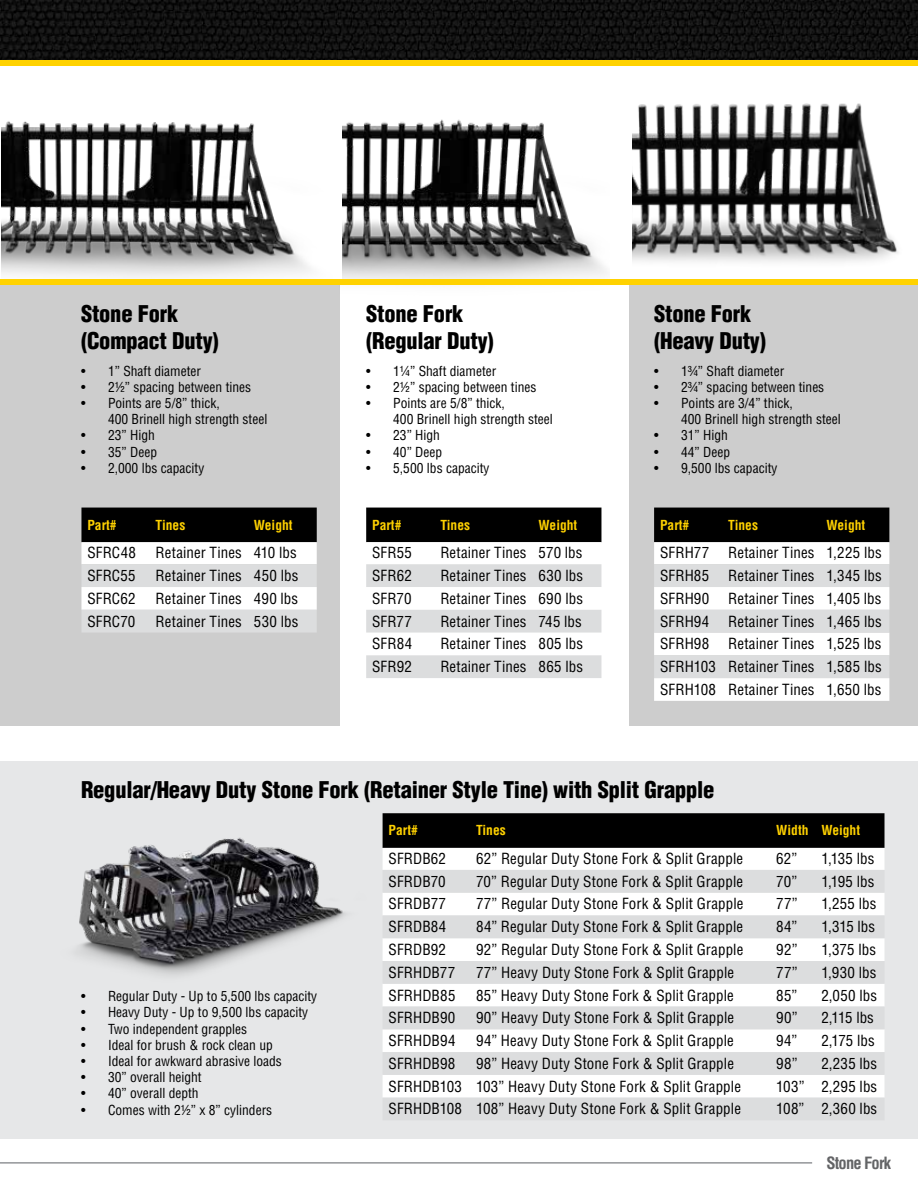
<style>
.page{position:relative;width:918px;height:1188px;background:#fff}
.page>*{position:absolute;margin:0;border:0;box-sizing:border-box;transform-origin:0 0}
.t1{font:900 condensed 22.5px/27px "Helvetica LT Std";letter-spacing:-.01em;color:#000}
.t2{font:700 condensed 16.5px "Helvetica LT Std";letter-spacing:-.05em;color:#636466}
.t3{font:condensed 15px/22.8px "Helvetica LT Std";letter-spacing:.01em;color:#000;text-align:justify}
.t4{font:condensed 13.5px/16.2px "Helvetica";color:#000}
.t5{font:700 condensed 13.5px "Helvetica LT Std";color:#ffd200}
</style>
<div class="page">
<div style="left:0;top:761px;width:918px;height:378px;background:#e6e7e8"></div>
<hr style="left:0;top:1162px;width:812px;height:2px;background:#939598">
<svg style="left:0;top:0;width:918px;height:60px;background:#0f0f0f"></svg>
<div style="left:629px;top:282px;width:289px;height:444px;background:#cdcdcd"></div>
<svg style="left:654px;top:508px;width:235px;height:193px;background:#c5c5c5"></svg>
<svg style="left:366px;top:508px;width:235px;height:170px"></svg>
<img style="left:631px;top:103px;width:287px;height:177px">
<img style="left:339px;top:119px;width:270px;height:176px">
<img style="left:1px;top:121px;width:336px;height:159px">
<div style="left:337px;top:63px;width:5px;height:219px;background:#fff"></div>
<div style="left:0;top:61px;width:918px;height:5px;background:#ffd200"></div>
<div style="left:390px;top:813px;width:495px;height:35px;background:#000"></div>
<div style="left:390px;top:848px;width:495px;height:22px;background:#fff"></div>
<svg style="left:383px;top:893px;width:502px;height:204px;fill:#fff"></svg>
<div style="left:0;top:282px;width:339px;height:444px;background:#cdcdcd"></div>
<svg style="left:81px;top:508px;width:236px;height:124px;background:#acacac"></svg>
<div style="left:0;top:280px;width:918px;height:5px;background:#ffd200"></div>
<img style="left:76px;top:813px;width:314px;height:197px">
<h1 class="t1" style="left:81px;top:300px;width:139px">Stone Fork (Compact Duty)</h1>
<p class="t4" style="left:81px;top:363px;width:121px">• 1” Shaft diameter</p>
<p class="t4" style="left:81px;top:379px;width:172px">• 2½” spacing between tines</p>
<p class="t4" style="left:108px;top:395px;width:161px;text-indent:-27px">• Points are 5/8” thick,<br>400 Brinell high strength steel</p>
<p class="t4" style="left:81px;top:427px;width:75px">• 23” High</p>
<p class="t4" style="left:81px;top:444px;width:78px">• 35” Deep</p>
<p class="t4" style="left:81px;top:460px;width:125px">• 2,000 lbs capacity</p>
<p class="t5" style="left:87px;top:516px;width:31px">Part#</p>
<p class="t5" style="left:156px;top:516px;width:31px">Tines</p>
<p class="t5" style="left:254px;top:516px;width:40px">Weight</p>
<p class="t3" style="left:87px;top:541px;width:50px">SFRC48</p>
<p class="t3" style="left:156px;top:541px;width:143px">Retainer Tines 410 lbs</p>
<p class="t3" style="left:87px;top:564px;width:50px">SFRC55</p>
<p class="t3" style="left:156px;top:564px;width:144px">Retainer Tines 450 lbs</p>
<p class="t3" style="left:87px;top:587px;width:50px">SFRC62</p>
<p class="t3" style="left:156px;top:587px;width:144px">Retainer Tines 490 lbs</p>
<p class="t3" style="left:87px;top:610px;width:49px">SFRC70</p>
<p class="t3" style="left:156px;top:610px;width:144px">Retainer Tines 530 lbs</p>
<h1 class="t1" style="left:366px;top:300px;width:129px">Stone Fork (Regular Duty)</h1>
<h1 class="t1" style="left:654px;top:300px;width:113px">Stone Fork (Heavy Duty)</h1>
<p class="t4" style="left:366px;top:363px;width:132px">• 1¼” Shaft diameter</p>
<p class="t4" style="left:366px;top:379px;width:172px">• 2½” spacing between tines</p>
<p class="t4" style="left:393px;top:395px;width:161px;text-indent:-27px">• Points are 5/8” thick,<br>400 Brinell high strength steel</p>
<p class="t4" style="left:366px;top:427px;width:75px">• 23” High</p>
<p class="t4" style="left:366px;top:444px;width:78px">• 40” Deep</p>
<p class="t4" style="left:366px;top:460px;width:125px">• 5,500 lbs capacity</p>
<p class="t5" style="left:372px;top:516px;width:31px">Part#</p>
<p class="t5" style="left:440px;top:516px;width:31px">Tines</p>
<p class="t5" style="left:539px;top:516px;width:40px">Weight</p>
<p class="t3" style="left:372px;top:541px;width:41px">SFR55</p>
<p class="t3" style="left:440px;top:541px;width:144px">Retainer Tines 570 lbs</p>
<p class="t3" style="left:372px;top:564px;width:41px">SFR62</p>
<p class="t3" style="left:440px;top:564px;width:144px">Retainer Tines 630 lbs</p>
<p class="t3" style="left:372px;top:587px;width:41px">SFR70</p>
<p class="t3" style="left:440px;top:587px;width:144px">Retainer Tines 690 lbs</p>
<p class="t3" style="left:372px;top:610px;width:41px">SFR77</p>
<p class="t3" style="left:440px;top:610px;width:143px">Retainer Tines 745 lbs</p>
<p class="t3" style="left:372px;top:632px;width:41px">SFR84</p>
<p class="t3" style="left:440px;top:632px;width:144px">Retainer Tines 805 lbs</p>
<p class="t3" style="left:372px;top:655px;width:41px">SFR92</p>
<p class="t3" style="left:440px;top:655px;width:144px">Retainer Tines 865 lbs</p>
<p class="t4" style="left:654px;top:363px;width:132px">• 1¾” Shaft diameter</p>
<p class="t4" style="left:654px;top:379px;width:172px">• 2¾” spacing between tines</p>
<p class="t4" style="left:681px;top:395px;width:161px;text-indent:-27px">• Points are 3/4” thick,<br>400 Brinell high strength steel</p>
<p class="t4" style="left:654px;top:427px;width:75px">• 31” High</p>
<p class="t4" style="left:654px;top:444px;width:78px">• 44” Deep</p>
<p class="t4" style="left:654px;top:460px;width:125px">• 9,500 lbs capacity</p>
<p class="t5" style="left:660px;top:516px;width:31px">Part#</p>
<p class="t5" style="left:728px;top:516px;width:31px">Tines</p>
<p class="t5" style="left:827px;top:516px;width:40px">Weight</p>
<p class="t3" style="left:660px;top:541px;width:51px">SFRH77</p>
<p class="t3" style="left:728px;top:541px;width:155px">Retainer Tines 1,225 lbs</p>
<p class="t3" style="left:660px;top:564px;width:51px">SFRH85</p>
<p class="t3" style="left:728px;top:564px;width:155px">Retainer Tines 1,345 lbs</p>
<p class="t3" style="left:660px;top:587px;width:51px">SFRH90</p>
<p class="t3" style="left:728px;top:587px;width:155px">Retainer Tines 1,405 lbs</p>
<p class="t3" style="left:660px;top:610px;width:51px">SFRH94</p>
<p class="t3" style="left:728px;top:610px;width:155px">Retainer Tines 1,465 lbs</p>
<p class="t3" style="left:660px;top:632px;width:51px">SFRH98</p>
<p class="t3" style="left:660px;top:632px;width:223px;text-indent:68px">Retainer Tines 1,525 lbs SFRH103 Retainer Tines 1,585 lbs SFRH108 Retainer Tines 1,650 lbs</p>
<h1 class="t1" style="left:81px;top:776px;width:635px">Regular/Heavy Duty Stone Fork (Retainer Style Tine) with Split Grapple</h1>
<p class="t4" style="left:81px;top:988px;width:238px">• Regular Duty - Up to 5,500 lbs capacity</p>
<p class="t4" style="left:81px;top:1004px;width:229px">• Heavy Duty - Up to 9,500 lbs capacity</p>
<p class="t4" style="left:81px;top:1020px;width:168px">• Two independent grapples</p>
<p class="t4" style="left:81px;top:1037px;width:193px">• Ideal for brush &amp; rock clean up</p>
<p class="t4" style="left:81px;top:1053px;width:202px">• Ideal for awkward abrasive loads</p>
<p class="t4" style="left:81px;top:1069px;width:122px">• 30” overall height</p>
<p class="t4" style="left:81px;top:1085px;width:119px">• 40” overall depth</p>
<p class="t4" style="left:81px;top:1101px;width:193px">• Comes with 2½” x 8” cylinders</p>
<p class="t5" style="left:389px;top:822px;width:31px">Part#</p>
<p class="t5" style="left:476px;top:822px;width:31px">Tines</p>
<p class="t5" style="left:776px;top:822px;width:85px">Width Weight</p>
<p class="t3" style="left:389px;top:847px;width:59px">SFRDB62</p>
<p class="t3" style="left:476px;top:847px;width:269px">62” Regular Duty Stone Fork &amp; Split Grapple</p>
<p class="t3" style="left:776px;top:847px;width:23px">62”</p>
<p class="t3" style="left:821px;top:847px;width:55px">1,135 lbs</p>
<p class="t3" style="left:389px;top:870px;width:59px">SFRDB70</p>
<p class="t3" style="left:476px;top:870px;width:269px">70” Regular Duty Stone Fork &amp; Split Grapple</p>
<p class="t3" style="left:776px;top:870px;width:23px">70”</p>
<p class="t3" style="left:821px;top:870px;width:55px">1,195 lbs</p>
<p class="t3" style="left:389px;top:893px;width:59px">SFRDB77</p>
<p class="t3" style="left:476px;top:893px;width:269px">77” Regular Duty Stone Fork &amp; Split Grapple</p>
<p class="t3" style="left:776px;top:893px;width:23px">77”</p>
<p class="t3" style="left:821px;top:893px;width:57px">1,255 lbs</p>
<p class="t3" style="left:389px;top:915px;width:59px">SFRDB84</p>
<p class="t3" style="left:476px;top:915px;width:269px">84” Regular Duty Stone Fork &amp; Split Grapple</p>
<p class="t3" style="left:776px;top:915px;width:23px">84”</p>
<p class="t3" style="left:821px;top:915px;width:55px">1,315 lbs</p>
<p class="t3" style="left:389px;top:938px;width:59px">SFRDB92</p>
<p class="t3" style="left:476px;top:938px;width:269px">92” Regular Duty Stone Fork &amp; Split Grapple</p>
<p class="t3" style="left:776px;top:938px;width:23px">92”</p>
<p class="t3" style="left:821px;top:938px;width:56px">1,375 lbs</p>
<p class="t3" style="left:389px;top:961px;width:68px">SFRHDB77</p>
<p class="t3" style="left:476px;top:961px;width:260px">77” Heavy Duty Stone Fork &amp; Split Grapple</p>
<p class="t3" style="left:776px;top:961px;width:23px">77”</p>
<p class="t3" style="left:821px;top:961px;width:57px">1,930 lbs</p>
<p class="t3" style="left:389px;top:984px;width:68px">SFRHDB85</p>
<p class="t3" style="left:476px;top:984px;width:259px">85” Heavy Duty Stone Fork &amp; Split Grapple</p>
<p class="t3" style="left:776px;top:984px;width:23px">85”</p>
<p class="t3" style="left:821px;top:984px;width:57px">2,050 lbs</p>
<p class="t3" style="left:389px;top:1006px;width:68px">SFRHDB90</p>
<p class="t3" style="left:476px;top:1006px;width:260px">90” Heavy Duty Stone Fork &amp; Split Grapple</p>
<p class="t3" style="left:776px;top:1006px;width:23px">90”</p>
<p class="t3" style="left:821px;top:1006px;width:54px">2,115 lbs</p>
<p class="t3" style="left:389px;top:1029px;width:68px">SFRHDB94</p>
<p class="t3" style="left:476px;top:1029px;width:259px">94” Heavy Duty Stone Fork &amp; Split Grapple</p>
<p class="t3" style="left:776px;top:1029px;width:23px">94”</p>
<p class="t3" style="left:821px;top:1029px;width:55px">2,175 lbs</p>
<p class="t3" style="left:389px;top:1052px;width:68px">SFRHDB98</p>
<p class="t3" style="left:476px;top:1052px;width:259px">98” Heavy Duty Stone Fork &amp; Split Grapple</p>
<p class="t3" style="left:776px;top:1052px;width:23px">98”</p>
<p class="t3" style="left:821px;top:1052px;width:57px">2,235 lbs</p>
<p class="t3" style="left:389px;top:1075px;width:354px">SFRHDB103 103” Heavy Duty Stone Fork &amp; Split Grapple</p>
<p class="t3" style="left:776px;top:1075px;width:103px">103” 2,295 lbs</p>
<p class="t3" style="left:389px;top:1097px;width:354px">SFRHDB108 108” Heavy Duty Stone Fork &amp; Split Grapple</p>
<p class="t3" style="left:776px;top:1097px;width:103px">108” 2,360 lbs</p>
<p class="t2" style="left:826px;top:1152px;width:66px">Stone Fork</p>
</div>
